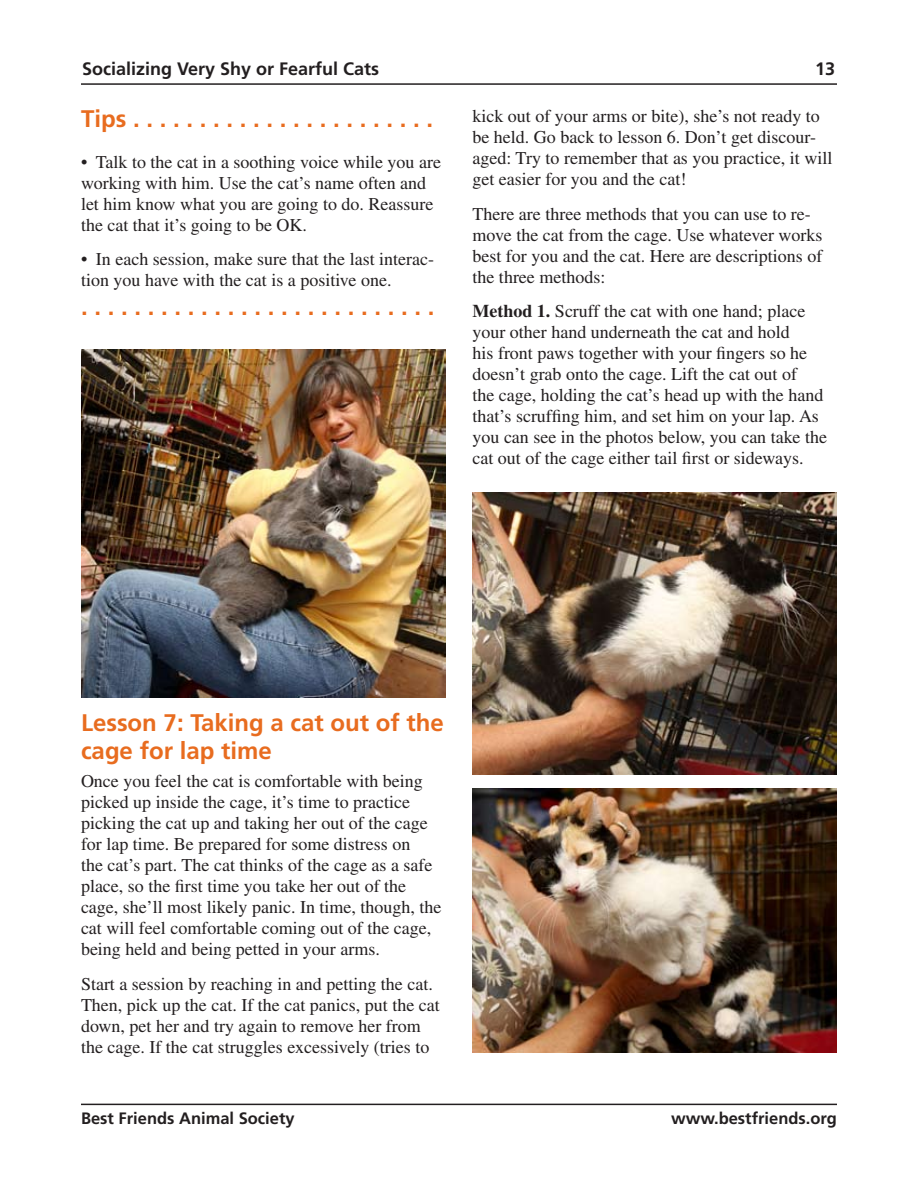
<style>
.page{position:relative;width:918px;height:1188px;background:#fff}
.page>*{position:absolute;margin:0;border:0;box-sizing:border-box;transform-origin:0 0}
.t1{font:700 24px/28.8px "Frutiger";color:#e86c1f}
.t2{font:18px/21px "Times";color:#231f20}
.t3{font:700 18px "Frutiger";color:#231f20}
.t4{font:700 16.5px "Frutiger";color:#231f20}
.s1{font-weight:700}
</style>
<div class="page">
<hr style="left:81px;top:1104px;width:756px;height:1px;background:#231f20">
<hr style="left:81px;top:83px;width:756px;height:2px;background:#231f20">
<img style="left:81px;top:349px;width:365px;height:348px">
<img style="left:472px;top:493px;width:365px;height:282px">
<img style="left:472px;top:788px;width:365px;height:265px">
<p class="t3" style="left:82px;top:58px;width:299px">Socializing Very Shy or Fearful Cats</p>
<p class="t3" style="left:815px;top:58px;width:20px">13</p>
<h1 class="t1" style="left:81px;top:104px;width:354px">Tips . . . . . . . . . . . . . . . . . . . . . . .</h1>
<p class="t2" style="left:81px;top:151px;width:362px">• Talk to the cat in a soothing voice while you are working with him. Use the cat’s name often and let him know what you are going to do. Reassure the cat that it’s going to be OK.</p>
<p class="t2" style="left:81px;top:249px;width:355px">• In each session, make sure that the last interac&shy;tion you have with the cat is a positive one.</p>
<h1 class="t1" style="left:81px;top:292px;width:355px">. . . . . . . . . . . . . . . . . . . . . . . . . . .</h1>
<p class="t2" style="left:472px;top:105px;width:361px">kick out of your arms or bite), she’s not ready to be held. Go back to lesson 6. Don’t get discour&shy;aged: Try to remember that as you practice, it will get easier for you and the cat!</p>
<p class="t2" style="left:472px;top:203px;width:351px">There are three methods that you can use to re&shy;move the cat from the cage. Use whatever works best for you and the cat. Here are descriptions of the three methods:</p>
<p class="t2" style="left:472px;top:300px;width:356px"><span class="s1">Method 1.</span> Scruff the cat with one hand; place your other hand underneath the cat and hold<br>his front paws together with your fingers so he doesn’t grab onto the cage. Lift the cat out of<br>the cage, holding the cat’s head up with the hand that’s scruffing him, and set him on your lap. As you can see in the photos below, you can take the cat out of the cage either tail first or sideways.</p>
<h1 class="t1" style="left:81px;top:708px;width:364px">Lesson 7: Taking a cat out of the cage for lap time</h1>
<p class="t2" style="left:81px;top:771px;width:362px">Once you feel the cat is comfortable with being picked up inside the cage, it’s time to practice picking the cat up and taking her out of the cage for lap time. Be prepared for some distress on<br>the cat’s part. The cat thinks of the cage as a safe place, so the first time you take her out of the cage, she’ll most likely panic. In time, though, the cat will feel comfortable coming out of the cage, being held and being petted in your arms.</p>
<p class="t2" style="left:81px;top:973px;width:360px">Start a session by reaching in and petting the cat.<br>Then, pick up the cat. If the cat panics, put the cat down, pet her and try again to remove her from the cage. If the cat struggles excessively (tries to</p>
<p class="t4" style="left:81px;top:1109px;width:215px">Best Friends Animal Society</p>
<p class="t4" style="left:671px;top:1109px;width:167px">www.bestfriends.org</p>
</div>
